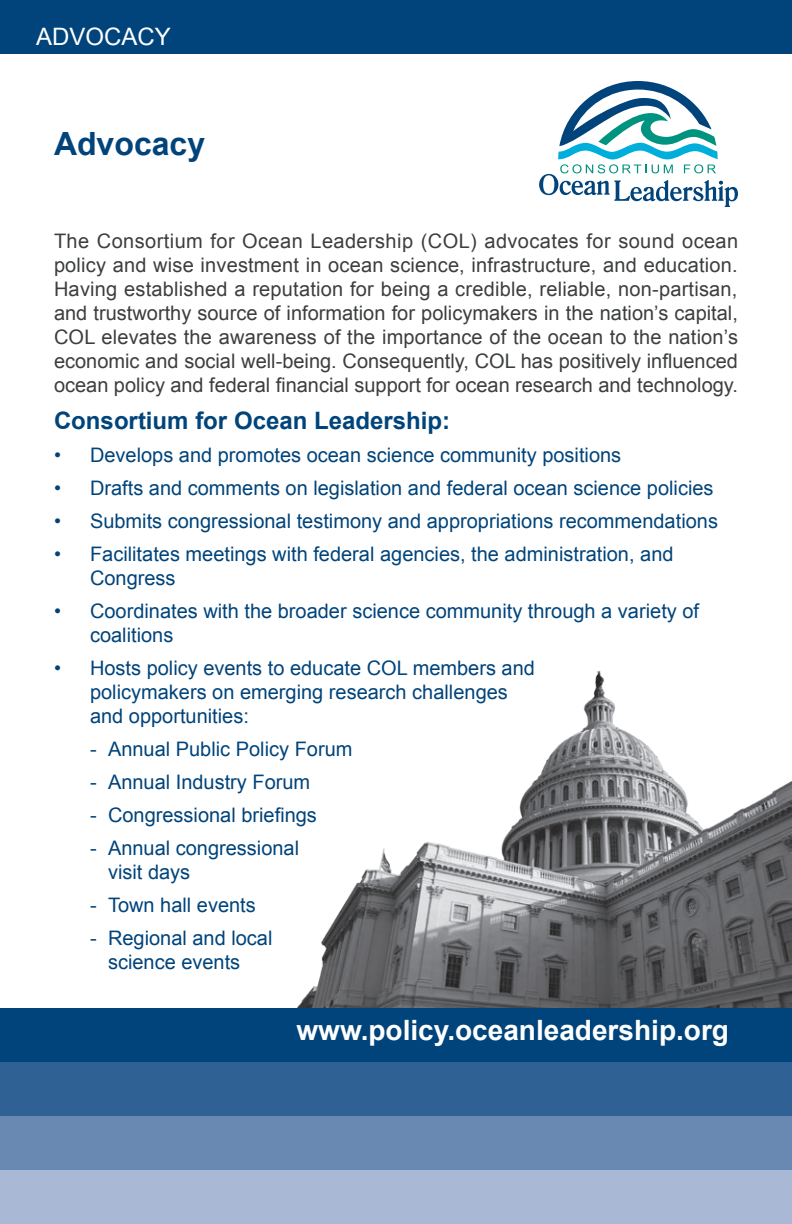
<style>
.page{position:relative;width:792px;height:1224px;background:#fff}
.page>*{position:absolute;margin:0;border:0;box-sizing:border-box;transform-origin:0 0}
.Insert_Title_Large{font:700 32px "Arial";color:#00447b}
.Bottom_Bar_URL{font:700 28px "Arial";color:#fff}
.Head_1{font:700 24px "Arial";color:#00447b}
.Insert_Title_Bar{font:24px "Arial";color:#fff}
.Body_Bullets_Second{font:20px/24px "Arial";color:#00447b}
.Basic_Body_Text{font:20px/24px "Arial";color:#3c3e3f;text-align:justify}
</style>
<div class="page">
<img style="left:297px;top:670px;width:495px;height:338px">
<svg style="left:539px;top:81px;width:199px;height:126px"></svg>
<div style="left:0;top:0;width:792px;height:54px;background:#00447b"></div>
<div style="left:0;top:1008px;width:792px;height:54px;background:#00447b"></div>
<div style="left:0;top:1062px;width:792px;height:54px;background:#306195"></div>
<div style="left:0;top:1116px;width:792px;height:54px;background:#6988b2"></div>
<div style="left:0;top:1170px;width:792px;height:54px;background:#a9b8d4"></div>
<p class="Insert_Title_Bar" style="left:36px;top:21px;width:136px">ADVOCACY</p>
<p class="Insert_Title_Large" style="left:54px;top:123px;width:153px">Advocacy</p>
<p class="Basic_Body_Text" style="left:54px;top:230px;width:686px">The Consortium for Ocean Leadership (COL) advocates for sound ocean policy and wise investment in ocean science, infrastructure, and education.<br>Having established a reputation for being a credible, reliable, non-partisan, and trustworthy source of information for policymakers in the nation’s capital, COL elevates the awareness of the importance of the ocean to the nation’s economic and social well-being. Consequently, COL has positively influenced ocean policy and federal financial support for ocean research and technology.</p>
<p class="Head_1" style="left:54px;top:405px;width:398px">Consortium for Ocean Leadership:</p>
<p class="Body_Bullets_Second" style="left:54px;top:444px;width:569px">• Develops and promotes ocean science community positions</p>
<p class="Body_Bullets_Second" style="left:54px;top:477px;width:661px">• Drafts and comments on legislation and federal ocean science policies</p>
<p class="Body_Bullets_Second" style="left:54px;top:510px;width:666px">• Submits congressional testimony and appropriations recommendations</p>
<p class="Body_Bullets_Second" style="left:90px;top:543px;width:585px;text-indent:-36px">• Facilitates meetings with federal agencies, the administration, and<br>Congress</p>
<p class="Body_Bullets_Second" style="left:90px;top:600px;width:611px;text-indent:-36px">• Coordinates with the broader science community through a variety of coalitions</p>
<p class="Body_Bullets_Second" style="left:90px;top:657px;width:447px;text-indent:-36px">• Hosts policy events to educate COL members and policymakers on emerging research challenges and opportunities:</p>
<p class="Body_Bullets_Second" style="left:90px;top:738px;width:264px">- Annual Public Policy Forum</p>
<p class="Body_Bullets_Second" style="left:90px;top:771px;width:222px">- Annual Industry Forum</p>
<p class="Body_Bullets_Second" style="left:90px;top:804px;width:228px">- Congressional briefings</p>
<p class="Body_Bullets_Second" style="left:108px;top:837px;width:193px;text-indent:-18px">- Annual congressional visit days</p>
<p class="Body_Bullets_Second" style="left:90px;top:894px;width:167px">- Town hall events</p>
<p class="Body_Bullets_Second" style="left:108px;top:927px;width:166px;text-indent:-18px">- Regional and local science events</p>
<p class="Bottom_Bar_URL" style="left:296px;top:1011px;width:434px">www.policy.oceanleadership.org</p>
</div>
